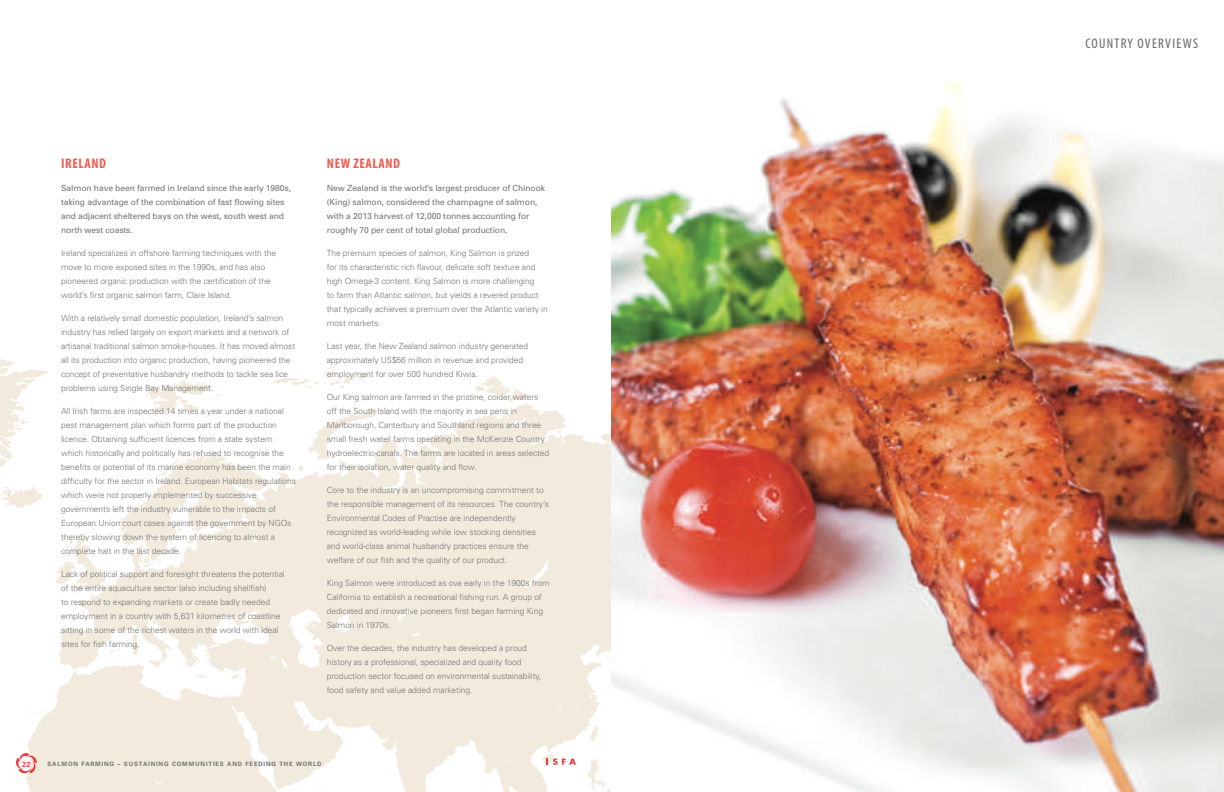
<style>
.page{position:relative;width:1224px;height:792px;background:#fff}
.page>*{position:absolute;margin:0;border:0;box-sizing:border-box;transform-origin:0 0}
.t1{font:700 condensed 14px "Myriad Pro";letter-spacing:.04em;color:#f15c50}
.t2{font:condensed 14px "Myriad Pro";letter-spacing:.09em;color:#666}
.t3{font:300 8.5px/14px "Univers";letter-spacing:-.01em;color:#747472}
.t4{font:8.5px/14px "Univers";letter-spacing:-.01em;color:#747472}
.t5{font:700 7.5px "Univers";color:#ee3b3c}
.t6{font:700 6px "Univers";letter-spacing:.14em;color:#6f7073}
</style>
<div class="page">
<svg style="left:0;top:351px;width:612px;height:441px;fill:#f3eade"></svg>
<svg style="left:16px;top:753px;width:21px;height:20px"></svg>
<svg style="left:547px;top:758px;width:29px;height:7px"></svg>
<img style="left:612px;top:82px;width:612px;height:710px">
<h1 class="t1" style="left:61px;top:154px;width:46px">IRELAND</h1>
<p class="t4" style="left:61px;top:180px;width:232px">Salmon have been farmed in Ireland since the early 1980s, taking advantage of the combination of fast flowing sites and adjacent sheltered bays on the west, south west and north west coasts.</p>
<p class="t3" style="left:61px;top:245px;width:217px">Ireland specializes in offshore farming techniques with the move to more exposed sites in the 1990s, and has also pioneered organic production with the certification of the world’s first organic salmon farm, Clare Island.</p>
<p class="t3" style="left:61px;top:310px;width:236px">With a relatively small domestic population, Ireland’s salmon industry has relied largely on export markets and a network of artisanal traditional salmon smoke-houses. It has moved almost all its production into organic production, having pioneered the concept of preventative husbandry methods to tackle sea lice problems using Single Bay Management.</p>
<p class="t3" style="left:61px;top:403px;width:236px">All Irish farms are inspected 14 times a year under a national pest management plan which forms part of the production licence. Obtaining sufficient licences from a state system which historically and politically has refused to recognise the benefits or potential of its marine economy has been the main difficulty for the sector in Ireland. European Habitats regulations which were not properly implemented by successive governments left the industry vulnerable to the impacts of European Union court cases against the government by NGOs thereby slowing down the system of licencing to almost a complete halt in the last decade.</p>
<p class="t3" style="left:61px;top:566px;width:225px">Lack of political support and foresight threatens the potential of the entire aquaculture sector (also including shellfish)<br>to respond to expanding markets or create badly needed employment in a country with 5,631 kilometres of coastline sitting in some of the richest waters in the world with ideal sites for fish farming.</p>
<h1 class="t1" style="left:327px;top:154px;width:75px">NEW ZEALAND</h1>
<p class="t4" style="left:327px;top:180px;width:220px">New Zealand is the world’s largest producer of Chinook (King) salmon, considered the champagne of salmon, with a 2013 harvest of 12,000 tonnes accounting for roughly 70 per cent of total global production.</p>
<p class="t3" style="left:327px;top:245px;width:223px">The premium species of salmon, King Salmon is prized<br>for its characteristic rich flavour, delicate soft texture and high Omega-3 content. King Salmon is more challenging<br>to farm than Atlantic salmon, but yields a revered product that typically achieves a premium over the Atlantic variety in most markets.</p>
<p class="t3" style="left:327px;top:338px;width:203px">Last year, the New Zealand salmon industry generated approximately US$56 million in revenue and provided employment for over 500 hundred Kiwis.</p>
<p class="t3" style="left:327px;top:389px;width:224px">Our King salmon are farmed in the pristine, colder waters off the South Island with the majority in sea pens in Marlborough, Canterbury and Southland regions and three small fresh water farms operating in the McKenzie Country hydroelectric-canals. The farms are located in areas selected for their isolation, water quality and flow.</p>
<p class="t3" style="left:327px;top:482px;width:224px">Core to the industry is an uncompromising commitment to the responsible management of its resources. The country’s Environmental Codes of Practise are independently recognized as world-leading while low stocking densities and world-class animal husbandry practices ensure the welfare of our fish and the quality of our product.</p>
<p class="t3" style="left:327px;top:575px;width:224px">King Salmon were introduced as ova early in the 1900s from California to establish a recreational fishing run. A group of dedicated and innovative pioneers first began farming King Salmon in 1970s.</p>
<p class="t3" style="left:327px;top:640px;width:216px">Over the decades, the industry has developed a proud history as a professional, specialized and quality food production sector focused on environmental sustainability, food safety and value added marketing.</p>
<p class="t5" style="left:22px;top:759px;width:10px">22</p>
<p class="t6" style="left:48px;top:761px;width:276px">SALMON FARMING – SUSTAINING COMMUNITIES AND FEEDING THE WORLD</p>
<h1 class="t2" style="left:1085px;top:35px;width:114px">COUNTRY OVERVIEWS</h1>
</div>
